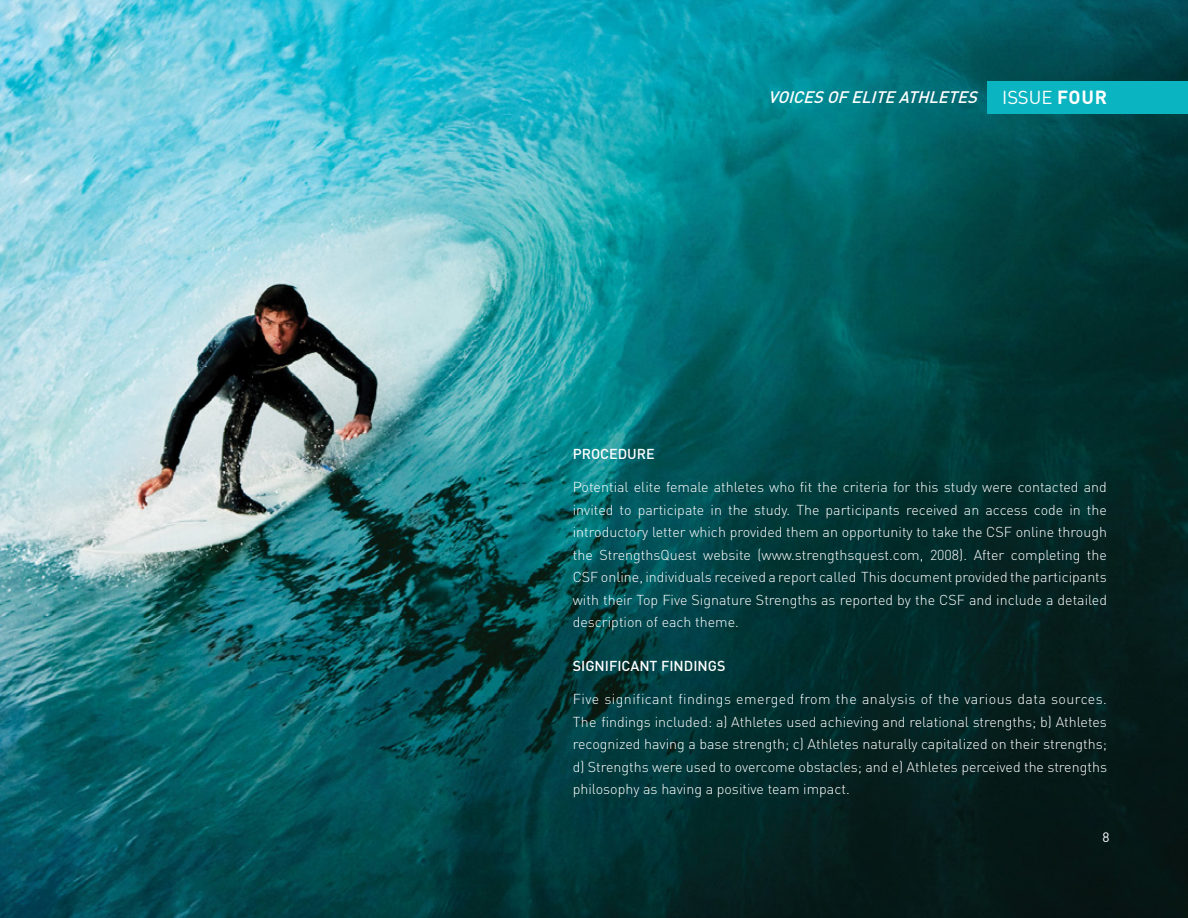
<style>
.page{position:relative;width:1188px;height:918px;background:#fff}
.page>*{position:absolute;margin:0;border:0;box-sizing:border-box;transform-origin:0 0}
.t1{font:18.45px "DIN";color:#fff}
.info_text_intro{font:italic 500 16.5px "DIN";color:#fff}
.QUOTE{font:300 14.25px/22.5px "DIN";color:#fff;text-align:justify}
.QUOTE-2{font:500 14.25px "DIN";color:#fff}
.t2{font:13.5px "DIN";color:#fff}
.s1{font-weight:700;font-size:18.9px}
</style>
<div class="page">
<img style="left:0;top:0;width:1188px;height:918px">
<div style="left:988px;top:81px;width:200px;height:33px;background:#0ab4c1"></div>
<p class="info_text_intro" style="left:768px;top:87px;width:216px">VOICESOFELITE ATHLETES</p>
<p class="t1" style="left:1002px;top:86px;width:107px">ISSUE <span class="s1">FOUR</span></p>
<p class="QUOTE-2" style="left:573px;top:445px;width:84px">PROCEDURE</p>
<p class="QUOTE" style="left:573px;top:476px;width:536px">Potential elite female athletes who fit the criteria for this study were contacted and invited to participate in the study. The participants received an access code in the introductory letter which provided them an opportunity to take the CSF online through the StrengthsQuest website (www.strengthsquest.com, 2008). After completing the CSF online, individuals received a report called This document provided the participants with their Top Five Signature Strengths as reported by the CSF and include a detailed description of each theme.</p>
<p class="QUOTE-2" style="left:573px;top:657px;width:154px">SIGNIFICANT FINDINGS</p>
<p class="QUOTE" style="left:573px;top:688px;width:536px">Five significant findings emerged from the analysis of the various data sources.<br>The findings included: a) Athletes used achieving and relational strengths; b) Athletes recognized having a base strength; c) Athletes naturally capitalized on their strengths; d) Strengths were used to overcome obstacles; and e) Athletes perceived the strengths philosophy as having a positive team impact.</p>
<p class="t2" style="left:1102px;top:829px;width:9px">8</p>
</div>
